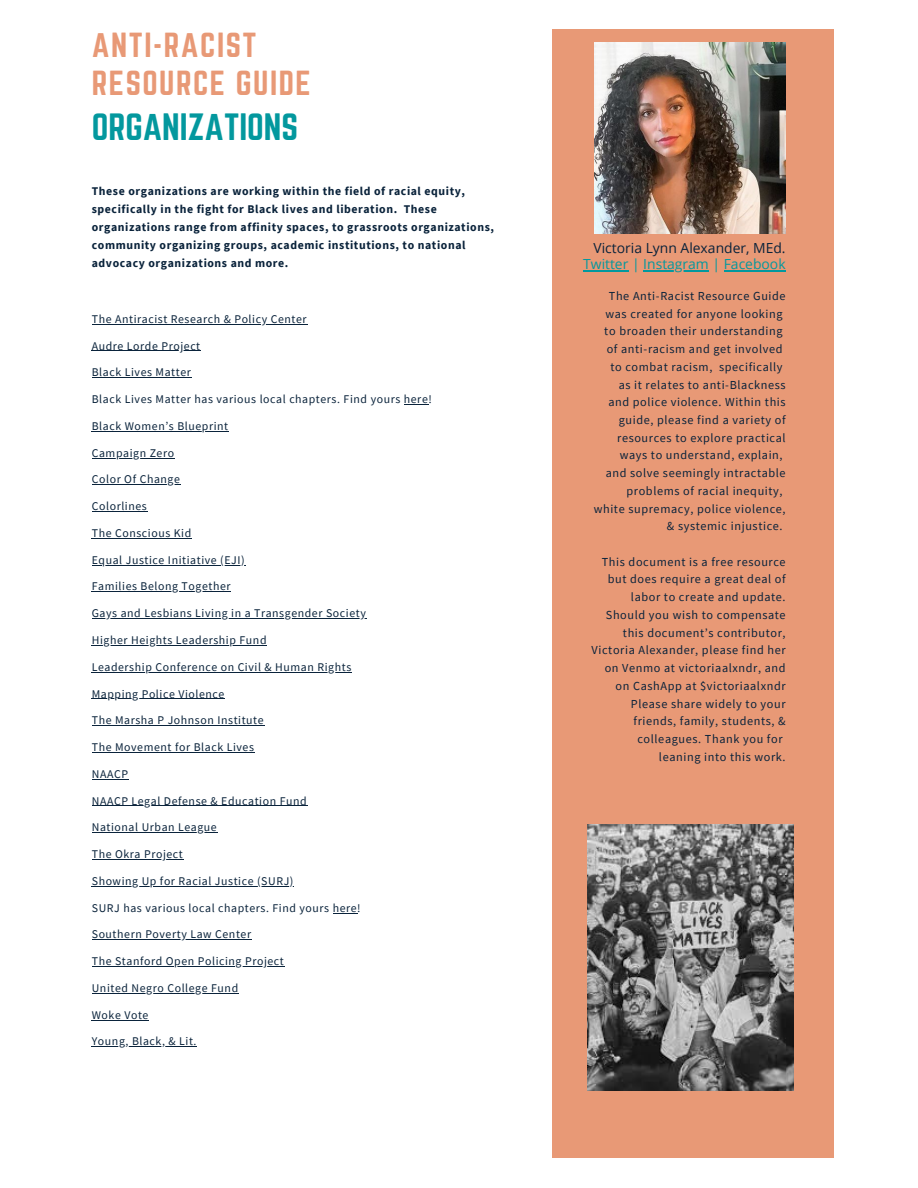
<style>
.page{position:relative;width:918px;height:1188px;background:#fff}
.page>*{position:absolute;margin:0;border:0;box-sizing:border-box;transform-origin:0 0}
.t1{font:33.3px "Norwester";color:#03989e}
.t2{font:30.6px/37.3px "Norwester";letter-spacing:.05em;color:#e89976}
.t3{font:13.95px "Open Sans";color:#03989e}
.t4{font:13.95px "Open Sans";color:#0a233b}
.t5{font:12.3px/17.7px "Source Sans Pro";letter-spacing:.05em;color:#0a233b;text-align:right}
.t6{font:11.85px "Source Sans Pro";letter-spacing:.05em;color:#0a233b}
.t7{font:700 11.85px/18.1px "Source Sans Pro";letter-spacing:.05em;color:#0a233b}
</style>
<div class="page">
<hr style="left:92px;top:324px;width:215px;height:1px;background:#0a233b">
<hr style="left:92px;top:351px;width:109px;height:1px;background:#0a233b">
<hr style="left:92px;top:377px;width:100px;height:1px;background:#0a233b">
<svg style="left:404px;top:404px;width:24px;height:1px"></svg>
<hr style="left:92px;top:431px;width:137px;height:1px;background:#0a233b">
<hr style="left:92px;top:458px;width:83px;height:1px;background:#0a233b">
<hr style="left:92px;top:484px;width:89px;height:1px;background:#0a233b">
<hr style="left:92px;top:511px;width:55px;height:1px;background:#0a233b">
<hr style="left:92px;top:538px;width:100px;height:1px;background:#0a233b">
<hr style="left:92px;top:565px;width:153px;height:1px;background:#0a233b">
<hr style="left:92px;top:591px;width:139px;height:1px;background:#0a233b">
<hr style="left:92px;top:618px;width:274px;height:1px;background:#0a233b">
<hr style="left:92px;top:645px;width:175px;height:1px;background:#0a233b">
<hr style="left:92px;top:672px;width:260px;height:1px;background:#0a233b">
<hr style="left:92px;top:698px;width:133px;height:1px;background:#0a233b">
<hr style="left:92px;top:725px;width:172px;height:1px;background:#0a233b">
<hr style="left:92px;top:752px;width:163px;height:1px;background:#0a233b">
<hr style="left:92px;top:779px;width:37px;height:1px;background:#0a233b">
<hr style="left:92px;top:806px;width:215px;height:1px;background:#0a233b">
<hr style="left:92px;top:832px;width:125px;height:1px;background:#0a233b">
<hr style="left:92px;top:859px;width:91px;height:1px;background:#0a233b">
<hr style="left:92px;top:886px;width:202px;height:1px;background:#0a233b">
<svg style="left:333px;top:913px;width:24px;height:1px"></svg>
<hr style="left:92px;top:939px;width:160px;height:1px;background:#0a233b">
<hr style="left:92px;top:966px;width:193px;height:1px;background:#0a233b">
<hr style="left:92px;top:993px;width:147px;height:1px;background:#0a233b">
<hr style="left:92px;top:1020px;width:57px;height:1px;background:#0a233b">
<hr style="left:92px;top:1046px;width:105px;height:1px;background:#0a233b">
<div style="left:552px;top:29px;width:282px;height:1129px;background:#e89976"></div>
<img style="left:588px;top:825px;width:205px;height:265px">
<img style="left:595px;top:42px;width:191px;height:191px">
<hr style="left:583px;top:270px;width:45px;height:1px;background:#03989e">
<hr style="left:643px;top:270px;width:66px;height:1px;background:#03989e">
<hr style="left:724px;top:270px;width:62px;height:1px;background:#03989e">
<h2 class="t2" style="left:92px;top:28px;width:221px">ANTI-RACIST<br>RESOURCE GUIDE</h2>
<h1 class="t1" style="left:92px;top:111px;width:208px">ORGANIZATIONS</h1>
<p class="t7" style="left:92px;top:181px;width:404px">These organizations are working within the field of racial equity, specifically in the fight for Black lives and liberation. These organizations range from affinity spaces, to grassroots organizations, community organizing groups, academic institutions, to national advocacy organizations and more.</p>
<p class="t6" style="left:92px;top:311px;width:216px">The Antiracist Research &amp; Policy Center</p>
<p class="t6" style="left:92px;top:338px;width:110px">Audre Lorde Project</p>
<p class="t6" style="left:92px;top:365px;width:101px">Black Lives Matter</p>
<p class="t6" style="left:92px;top:391px;width:342px">Black Lives Matter has various local chapters. Find yours here!</p>
<p class="t6" style="left:92px;top:418px;width:138px">Black Women’s Blueprint</p>
<p class="t6" style="left:92px;top:445px;width:84px">Campaign Zero</p>
<p class="t6" style="left:92px;top:472px;width:90px">Color Of Change</p>
<p class="t6" style="left:92px;top:498px;width:57px">Colorlines</p>
<p class="t6" style="left:92px;top:525px;width:101px">The Conscious Kid</p>
<p class="t6" style="left:92px;top:552px;width:155px">Equal Justice Initiative (EJI)</p>
<p class="t6" style="left:92px;top:579px;width:140px">Families Belong Together</p>
<p class="t6" style="left:92px;top:606px;width:276px">Gays and Lesbians Living in a Transgender Society</p>
<p class="t6" style="left:92px;top:632px;width:176px">Higher Heights Leadership Fund</p>
<p class="t6" style="left:92px;top:659px;width:261px">Leadership Conference on Civil &amp; Human Rights</p>
<p class="t6" style="left:92px;top:686px;width:134px">Mapping Police Violence</p>
<p class="t6" style="left:92px;top:713px;width:173px">The Marsha P Johnson Institute</p>
<p class="t6" style="left:92px;top:739px;width:164px">The Movement for Black Lives</p>
<p class="t6" style="left:92px;top:766px;width:38px">NAACP</p>
<p class="t6" style="left:92px;top:793px;width:216px">NAACP Legal Defense &amp; Education Fund</p>
<p class="t6" style="left:92px;top:820px;width:127px">National Urban League</p>
<p class="t6" style="left:92px;top:846px;width:93px">The Okra Project</p>
<p class="t6" style="left:92px;top:873px;width:203px">Showing Up for Racial Justice (SURJ)</p>
<p class="t6" style="left:92px;top:900px;width:270px">SURJ has various local chapters. Find yours here!</p>
<p class="t6" style="left:92px;top:927px;width:161px">Southern Poverty Law Center</p>
<p class="t6" style="left:92px;top:953px;width:194px">The Stanford Open Policing Project</p>
<p class="t6" style="left:92px;top:980px;width:148px">United Negro College Fund</p>
<p class="t6" style="left:92px;top:1007px;width:58px">Woke Vote</p>
<p class="t6" style="left:92px;top:1034px;width:106px">Young, Black, &amp; Lit.</p>
<p class="t4" style="left:593px;top:238px;width:194px">Victoria Lynn Alexander, MEd.</p>
<p class="t3" style="left:583px;top:254px;width:204px">Twitter | Instagram | Facebook</p>
<p class="t5" style="left:594px;top:287px;width:193px">The Anti-Racist Resource Guide was created for anyone looking<br>to broaden their understanding of anti-racism and get involved<br>to combat racism, specifically<br>as it relates to anti-Blackness<br>and police violence. Within this guide, please find a variety of resources to explore practical ways to understand, explain,<br>and solve seemingly intractable problems of racial inequity,<br>white supremacy, police violence, &amp; systemic injustice.</p>
<p class="t5" style="left:592px;top:553px;width:196px">This document is a free resource but does require a great deal of labor to create and update.<br>Should you wish to compensate this document’s contributor,<br>Victoria Alexander, please find her on Venmo at victoriaalxndr, and on CashApp at $victoriaalxndr<br>Please share widely to your friends, family, students, &amp; colleagues. Thank you for<br>leaning into this work.</p>
</div>
